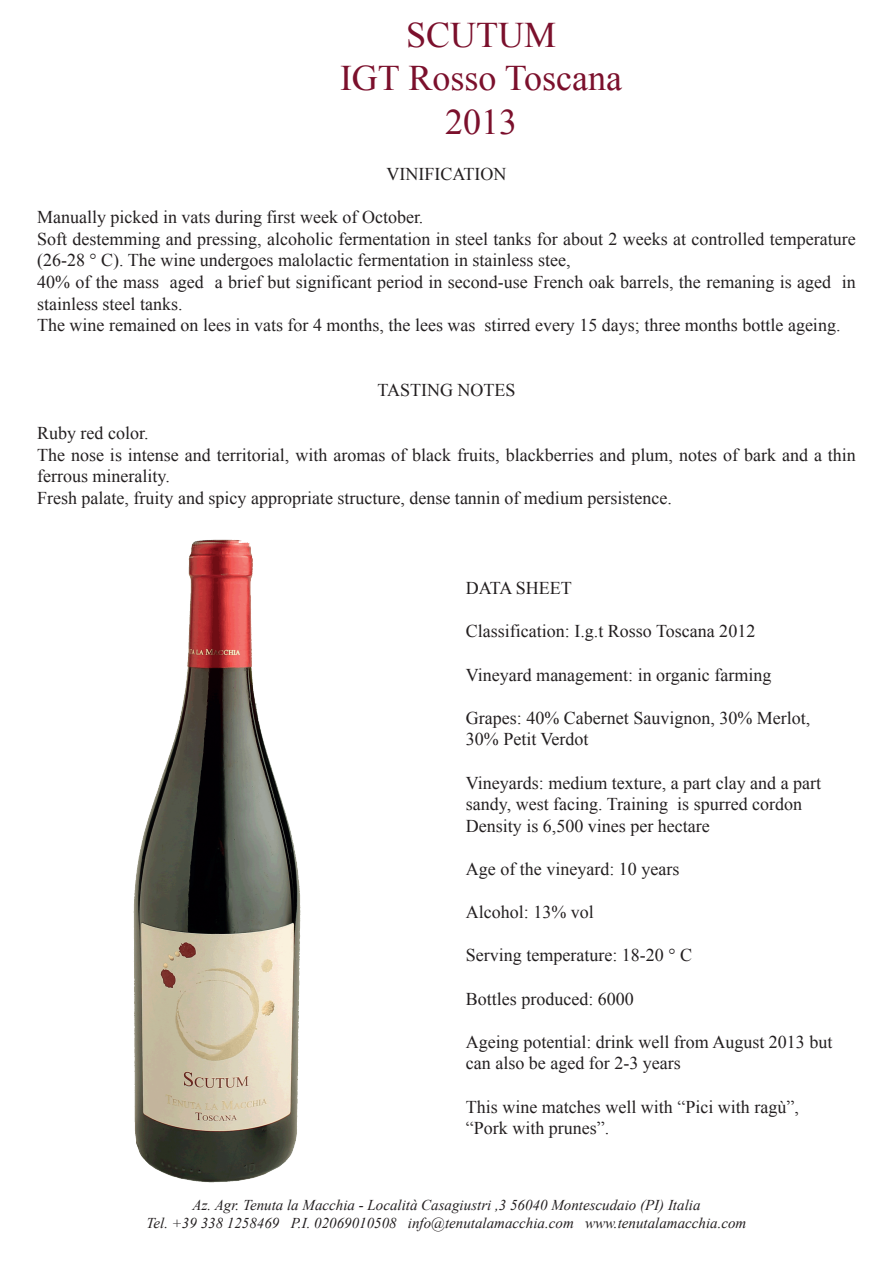
<style>
.page{position:relative;width:893px;height:1263px;background:#fff}
.page>*{position:absolute;margin:0;border:0;box-sizing:border-box;transform-origin:0 0}
.t1{font:36px/43.2px "Times New Roman";color:#7b102c;text-align:center}
.t2{font:18px/21.6px "Times New Roman";color:#231f20}
.t3{font:italic 15px/18px "Times New Roman";color:#231f20;text-align:center}
</style>
<div class="page">
<img style="left:133px;top:539px;width:168px;height:644px">
<h1 class="t1" style="left:340px;top:13px;width:284px">SCUTUM<br>IGT Rosso Toscana<br>2013</h1>
<p class="t2" style="left:386px;top:163px;width:121px">VINIFICATION</p>
<p class="t2" style="left:37px;top:206px;width:820px">Manually picked in vats during first week of October.<br>Soft destemming and pressing, alcoholic fermentation in steel tanks for about 2 weeks at controlled temperature (26-28 ° C). The wine undergoes malolactic fermentation in stainless stee,<br>40% of the mass aged a brief but significant period in second-use French oak barrels, the remaning is aged in stainless steel tanks.<br>The wine remained on lees in vats for 4 months, the lees was stirred every 15 days; three months bottle ageing.</p>
<p class="t2" style="left:377px;top:379px;width:140px">TASTING NOTES</p>
<p class="t2" style="left:37px;top:422px;width:820px">Ruby red color.<br>The nose is intense and territorial, with aromas of black fruits, blackberries and plum, notes of bark and a thin ferrous minerality.<br>Fresh palate, fruity and spicy appropriate structure, dense tannin of medium persistence.</p>
<p class="t2" style="left:466px;top:577px;width:108px">DATA SHEET</p>
<p class="t2" style="left:466px;top:620px;width:291px">Classification: I.g.t Rosso Toscana 2012</p>
<p class="t2" style="left:466px;top:663px;width:307px">Vineyard management: in organic farming</p>
<p class="t2" style="left:466px;top:707px;width:346px">Grapes: 40% Cabernet Sauvignon, 30% Merlot,<br>30% Petit Verdot</p>
<p class="t2" style="left:466px;top:771px;width:357px">Vineyards: medium texture, a part clay and a part sandy, west facing. Training is spurred cordon<br>Density is 6,500 vines per hectare</p>
<p class="t2" style="left:466px;top:858px;width:215px">Age of the vineyard: 10 years</p>
<p class="t2" style="left:466px;top:901px;width:129px">Alcohol: 13% vol</p>
<p class="t2" style="left:466px;top:944px;width:228px">Serving temperature: 18-20 ° C</p>
<p class="t2" style="left:466px;top:987px;width:169px">Bottles produced: 6000</p>
<p class="t2" style="left:466px;top:1031px;width:368px">Ageing potential: drink well from August 2013 but can also be aged for 2-3 years</p>
<p class="t2" style="left:466px;top:1095px;width:334px">This wine matches well with “Pici with ragù”, “Pork with prunes”.</p>
<p class="t3" style="left:147px;top:1196px;width:601px">Az. Agr. Tenuta la Macchia - Località Casagiustri ,3 56040 Montescudaio (PI) Italia<br>Tel. +39 338 1258469 P.I. 02069010508 info@tenutalamacchia.com www.tenutalamacchia.com</p>
</div>
